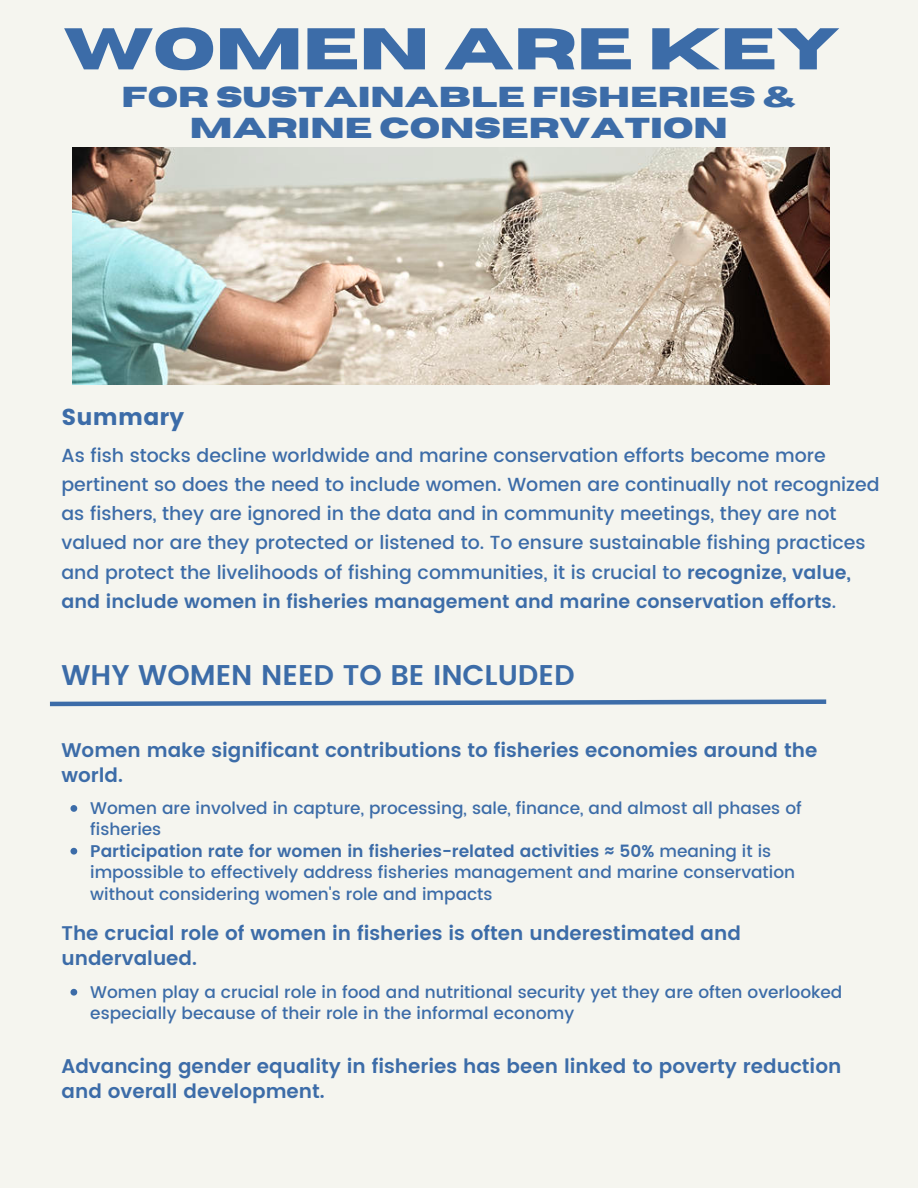
<style>
.page{position:relative;width:918px;height:1188px;background:#f5f5ef}
.page>*{position:absolute;margin:0;border:0;box-sizing:border-box;transform-origin:0 0}
.t1{font:700 58.8px "Horizon";color:#3c6ca8}
.t2{font:700 28.8px/31.5px "Horizon";color:#3c6ca8;text-align:center}
.t3{font:600 28.5px "Poppins";color:#3c6ca8}
.t4{font:23.1px "Poppins";letter-spacing:.01em;color:#3c6ca8}
.t5{font:600 19.8px/24.8px "Poppins";color:#3c6ca8}
.t6{font:500 18.9px/29.2px "Poppins";color:#3c6ca8}
.t7{font:500 16.95px/21.3px "Poppins";color:#3c6ca8}
.s1{font-weight:600}
</style>
<div class="page">
<svg style="left:50px;top:699px;width:777px;height:8px"></svg>
<img style="left:73px;top:147px;width:757px;height:238px">
<svg style="left:70px;top:805px;width:7px;height:7px"></svg>
<svg style="left:70px;top:848px;width:7px;height:7px"></svg>
<svg style="left:70px;top:989px;width:7px;height:7px"></svg>
<h1 class="t1" style="left:64px;top:20px;width:777px">WOMEN ARE KEY</h1>
<h2 class="t2" style="left:121px;top:82px;width:677px">FOR SUSTAINABLE FISHERIES &amp;<br>MARINE CONSERVATION</h2>
<p class="t4" style="left:62px;top:404px;width:124px">Summary</p>
<p class="t6" style="left:62px;top:441px;width:820px">As fish stocks decline worldwide and marine conservation efforts become more pertinent so does the need to include women. Women are continually not recognized as fishers, they are ignored in the data and in community meetings, they are not valued nor are they protected or listened to. To ensure sustainable fishing practices and protect the livelihoods of fishing communities, it is crucial to <span class="s1">recognize, value, and include women in fisheries management and marine conservation efforts</span>.</p>
<h3 class="t3" style="left:62px;top:658px;width:515px">WHY WOMEN NEED TO BE INCLUDED</h3>
<p class="t5" style="left:62px;top:738px;width:757px">Women make significant contributions to fisheries economies around the world.</p>
<p class="t7" style="left:90px;top:798px;width:713px">Women are involved in capture, processing, sale, finance, and almost all phases of fisheries<br><span class="s1">Participation rate for women in fisheries-related activities ≈ 50%</span> meaning it is impossible to effectively address fisheries management and marine conservation without considering women's role and impacts</p>
<p class="t5" style="left:62px;top:921px;width:681px">The crucial role of women in fisheries is often underestimated and undervalued.</p>
<p class="t7" style="left:90px;top:981px;width:754px">Women play a crucial role in food and nutritional security yet they are often overlooked especially because of their role in the informal economy</p>
<p class="t5" style="left:62px;top:1054px;width:781px">Advancing gender equality in fisheries has been linked to poverty reduction and overall development.</p>
</div>
